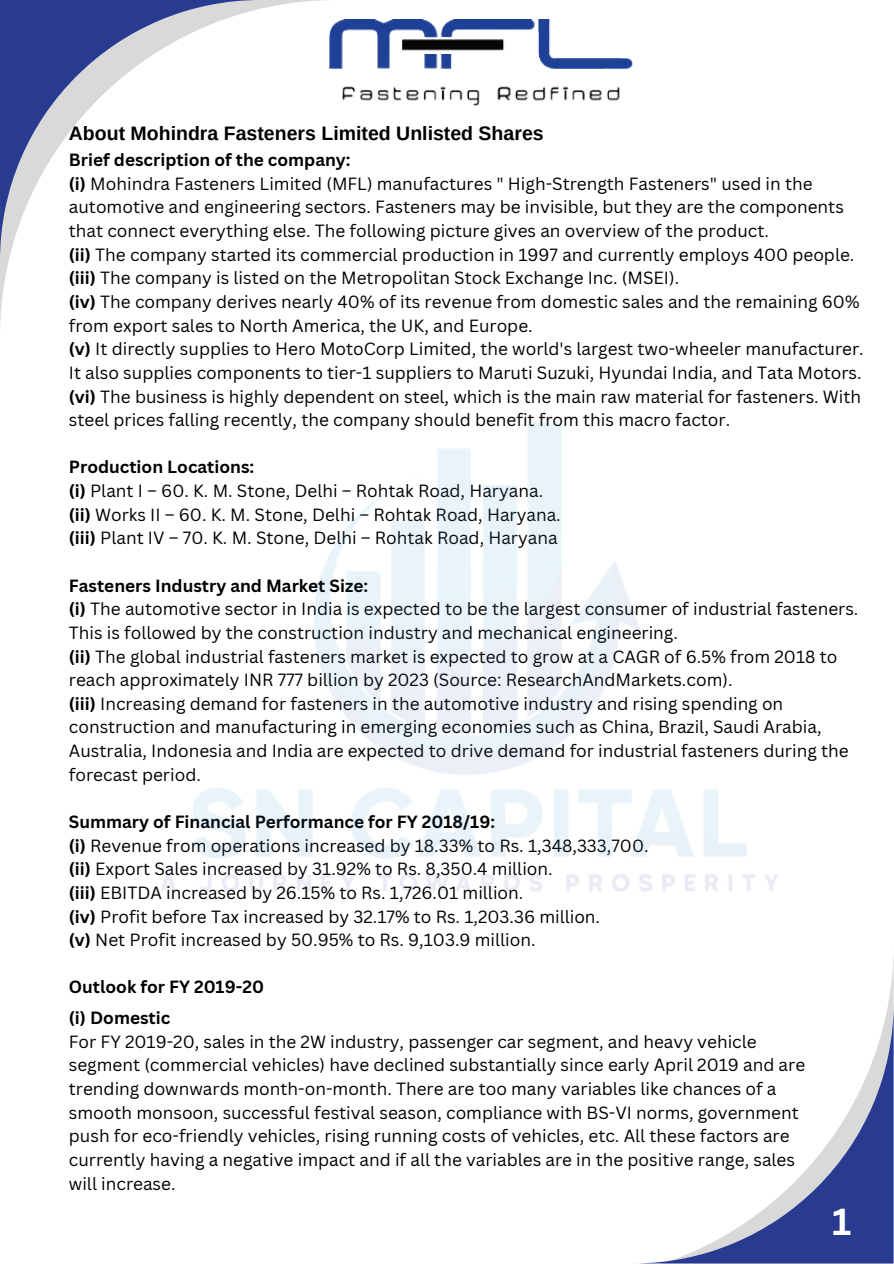
<style>
.page{position:relative;width:894px;height:1264px;background:#fff}
.page>*{position:absolute;margin:0;border:0;box-sizing:border-box;transform-origin:0 0}
.t1{font:700 36.6px "Canva Sans";color:#fff}
.t2{font:700 19.5px "Arimo";color:#000}
.t3{font:17.25px/23.7px "Canva Sans";color:#000}
.t4{font:700 17.25px "Canva Sans";color:#000}
.s1{font-weight:700}
</style>
<div class="page">
<svg style="left:0;top:0;width:325px;height:325px"></svg>
<svg style="left:0;top:0;width:261px;height:261px"></svg>
<svg style="left:648px;top:1002px;width:245px;height:261px"></svg>
<img style="left:329px;top:20px;width:303px;height:86px">
<p class="t2" style="left:69px;top:123px;width:476px">About Mohindra Fasteners Limited Unlisted Shares</p>
<p class="t4" style="left:69px;top:148px;width:283px">Brief description of the company:</p>
<p class="t3" style="left:69px;top:171px;width:776px"><span class="s1">(i)</span> Mohindra Fasteners Limited (MFL) manufactures " High-Strength Fasteners" used in the automotive and engineering sectors. Fasteners may be invisible, but they are the components that connect everything else. The following picture gives an overview of the product.</p>
<p class="t3" style="left:69px;top:242px;width:786px"><span class="s1">(ii)</span> The company started its commercial production in 1997 and currently employs 400 people.</p>
<h1 class="t3" style="left:69px;top:266px;width:611px"><span class="s1">(iii)</span> The company is listed on the Metropolitan Stock Exchange Inc. (MSEI).</h1>
<p class="t3" style="left:69px;top:289px;width:792px"><span class="s1">(iv)</span> The company derives nearly 40% of its revenue from domestic sales and the remaining 60% from export sales to North America, the UK, and Europe.</p>
<p class="t3" style="left:69px;top:337px;width:796px"><span class="s1">(v)</span> It directly supplies to Hero MotoCorp Limited, the world's largest two-wheeler manufacturer.<br>It also supplies components to tier-1 suppliers to Maruti Suzuki, Hyundai India, and Tata Motors.</p>
<p class="t3" style="left:69px;top:384px;width:793px"><span class="s1">(vi)</span> The business is highly dependent on steel, which is the main raw material for fasteners. With steel prices falling recently, the company should benefit from this macro factor.</p>
<p class="t4" style="left:69px;top:455px;width:187px">Production Locations:</p>
<p class="t3" style="left:69px;top:478px;width:475px"><span class="s1">(i)</span> Plant I – 60. K. M. Stone, Delhi – Rohtak Road, Haryana.</p>
<p class="t3" style="left:69px;top:502px;width:493px"><span class="s1">(ii)</span> Works II – 60. K. M. Stone, Delhi – Rohtak Road, Haryana.</p>
<p class="t3" style="left:69px;top:526px;width:490px"><span class="s1">(iii)</span> Plant IV – 70. K. M. Stone, Delhi – Rohtak Road, Haryana</p>
<p class="t4" style="left:69px;top:573px;width:301px">Fasteners Industry and Market Size:</p>
<p class="t3" style="left:69px;top:596px;width:790px"><span class="s1">(i)</span> The automotive sector in India is expected to be the largest consumer of industrial fasteners.<br>This is followed by the construction industry and mechanical engineering.</p>
<p class="t3" style="left:69px;top:644px;width:769px"><span class="s1">(ii)</span> The global industrial fasteners market is expected to grow at a CAGR of 6.5% from 2018 to reach approximately INR 777 billion by 2023 (Source: ResearchAndMarkets.com).</p>
<p class="t3" style="left:69px;top:691px;width:781px"><span class="s1">(iii)</span> Increasing demand for fasteners in the automotive industry and rising spending on construction and manufacturing in emerging economies such as China, Brazil, Saudi Arabia, Australia, Indonesia and India are expected to drive demand for industrial fasteners during the forecast period.</p>
<p class="t4" style="left:69px;top:809px;width:427px">Summary of Financial Performance for FY 2018/19:</p>
<p class="t3" style="left:69px;top:833px;width:581px"><span class="s1">(i)</span> Revenue from operations increased by 18.33% to Rs. 1,348,333,700.</p>
<p class="t3" style="left:69px;top:856px;width:485px"><span class="s1">(ii)</span> Export Sales increased by 31.92% to Rs. 8,350.4 million.</p>
<p class="t3" style="left:69px;top:880px;width:456px"><span class="s1">(iii)</span> EBITDA increased by 26.15% to Rs. 1,726.01 million.</p>
<p class="t3" style="left:69px;top:904px;width:532px"><span class="s1">(iv)</span> Profit before Tax increased by 32.17% to Rs. 1,203.36 million.</p>
<p class="t3" style="left:69px;top:927px;width:468px"><span class="s1">(v)</span> Net Profit increased by 50.95% to Rs. 9,103.9 million.</p>
<p class="t4" style="left:69px;top:975px;width:196px">Outlook for FY 2019-20</p>
<p class="t4" style="left:69px;top:1005px;width:103px">(i) Domestic</p>
<h2 class="t3" style="left:69px;top:1029px;width:737px">For FY 2019-20, sales in the 2W industry, passenger car segment, and heavy vehicle segment (commercial vehicles) have declined substantially since early April 2019 and are trending downwards month-on-month. There are too many variables like chances of a smooth monsoon, successful festival season, compliance with BS-VI norms, government push for eco-friendly vehicles, rising running costs of vehicles, etc. All these factors are currently having a negative impact and if all the variables are in the positive range, sales will increase.</h2>
<p class="t1" style="left:832px;top:1195px;width:21px">1</p>
</div>
